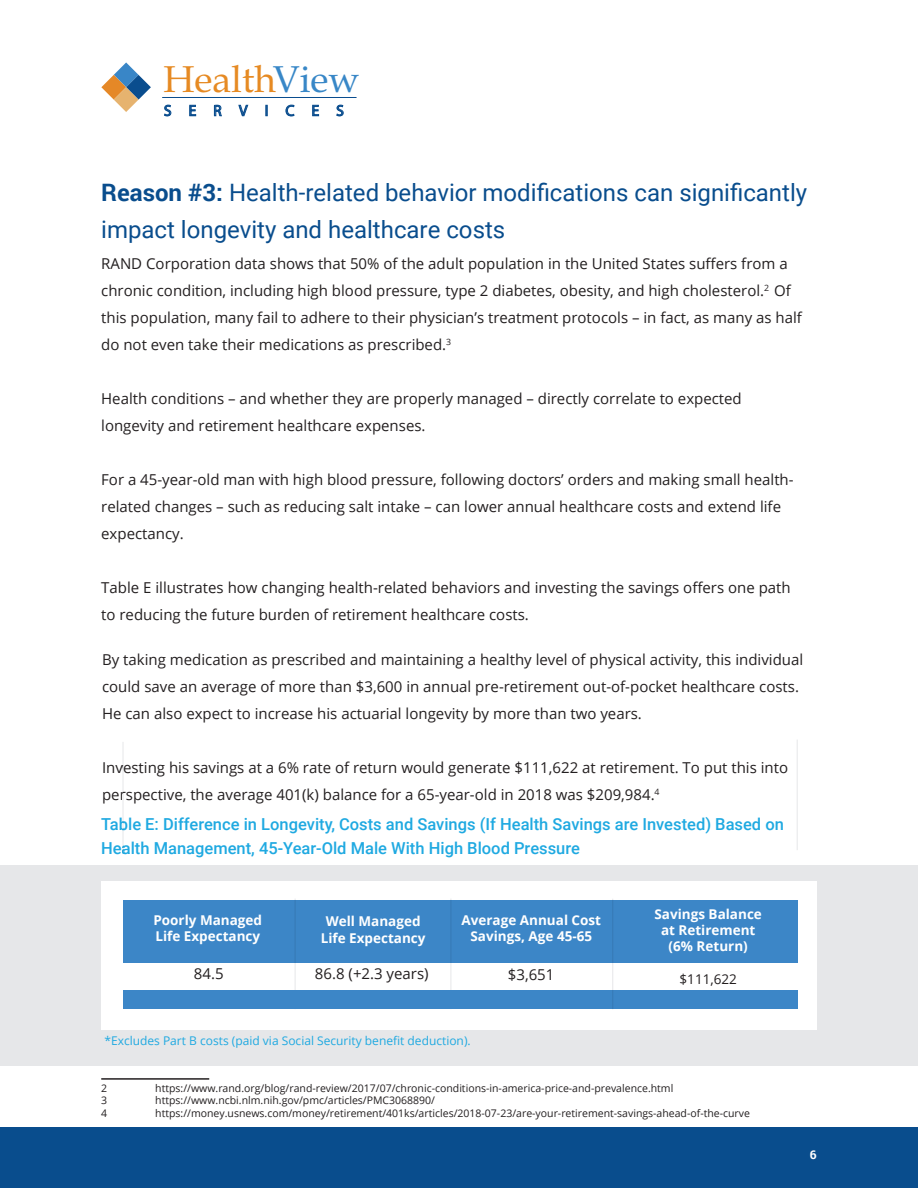
<style>
.page{position:relative;width:918px;height:1188px;background:#fff}
.page>*{position:absolute;margin:0;border:0;box-sizing:border-box;transform-origin:0 0}
.t1{font:37.35px "Book Antiqua";color:#e68a23}
.t2{font:24px/37.5px "Roboto";color:#094d8d}
.t3{font:500 16.5px/24px "Roboto";color:#1fa9e1}
.t4{font:200 15.6px "Avenir Next";letter-spacing:1.095em;color:#0a4d8e}
.t5{font:15px/27px "Open Sans";color:#231f20}
.t6{font:700 13.5px "Open Sans";color:#fff}
.t7{font:13.5px "Open Sans";color:#231f20}
.t8{font:12px "Open Sans";color:#1fa9e1}
.t9{font:700 12px "Roboto";color:#fff}
.t10{font:10.5px "Open Sans";color:#231f20}
.s1{color:#3887c7}
.s2{font-weight:700}
</style>
<div class="page">
<svg style="left:101px;top:62px;width:50px;height:50px"></svg>
<hr style="left:162px;top:97px;width:194px;height:1px;background:#0a4d8e">
<svg style="left:164px;top:105px;width:7px;height:11px"></svg>
<svg style="left:189px;top:105px;width:7px;height:11px"></svg>
<svg style="left:214px;top:105px;width:8px;height:11px"></svg>
<svg style="left:239px;top:105px;width:9px;height:12px"></svg>
<svg style="left:286px;top:105px;width:8px;height:11px"></svg>
<svg style="left:312px;top:105px;width:7px;height:11px"></svg>
<svg style="left:336px;top:105px;width:8px;height:11px"></svg>
<div style="left:0;top:1127px;width:918px;height:61px;background:#094d8d"></div>
<hr style="left:101px;top:1078px;width:108px;height:2px;background:#231f20">
<div style="left:0;top:866px;width:918px;height:200px;background:#e6e7e9"></div>
<div style="left:101px;top:881px;width:716px;height:149px;background:#fff"></div>
<div style="left:123px;top:900px;width:675px;height:63px;background:#3c86c7"></div>
<hr style="left:123px;top:742px;width:1px;height:110px;background:#e6e7e9">
<hr style="left:295px;top:899px;width:1px;height:110px;background:#e6e7e9">
<hr style="left:451px;top:899px;width:1px;height:110px;background:#e6e7e9">
<hr style="left:797px;top:740px;width:1px;height:110px;background:#e6e7e9">
<div style="left:123px;top:991px;width:675px;height:18px;background:#3c86c7"></div>
<hr style="left:612px;top:899px;width:1px;height:110px;background:#e6e7e9">
<h1 class="t1" style="left:163px;top:53px;width:198px">Health<span class="s1">View</span></h1>
<p class="t4" style="left:164px;top:101px;width:181px">SERVICES</p>
<p class="t2" style="left:101px;top:172px;width:708px"><span class="s2">Reason #3:</span> Health-related behavior modifications can significantly impact longevity and healthcare costs</p>
<p class="t5" style="left:101px;top:250px;width:702px">RAND Corporation data shows that 50% of the adult population in the United States suffers from a chronic condition, including high blood pressure, type 2 diabetes, obesity, and high cholesterol.<sup>2</sup><sup>1</sup>Of this population, many fail to adhere to their physician’s treatment protocols – in fact, as many as half do not even take their medications as prescribed.<sup>3</sup><sup>2</sup></p>
<p class="t5" style="left:101px;top:385px;width:642px">Health conditions – and whether they are properly managed – directly correlate to expected longevity and retirement healthcare expenses.</p>
<p class="t5" style="left:101px;top:466px;width:694px">For a 45-year-old man with high blood pressure, following doctors’ orders and making small health&shy;related changes – such as reducing salt intake – can lower annual healthcare costs and extend life expectancy.</p>
<p class="t5" style="left:101px;top:574px;width:691px">Table E illustrates how changing health-related behaviors and investing the savings offers one path to reducing the future burden of retirement healthcare costs.</p>
<p class="t5" style="left:102px;top:646px;width:703px">By taking medication as prescribed and maintaining a healthy level of physical activity, this individual could save an average of more than $3,600 in annual pre-retirement out-of-pocket healthcare costs.<br>He can also expect to increase his actuarial longevity by more than two years.</p>
<p class="t5" style="left:102px;top:754px;width:688px">Investing his savings at a 6% rate of return would generate $111,622 at retirement. To put this into perspective, the average 401(k) balance for a 65-year-old in 2018 was $209,984.<sup>4</sup></p>
<p class="t3" style="left:101px;top:812px;width:684px">Table E: Difference in Longevity, Costs and Savings (If Health Savings are Invested) Based on<br>Health Management, 45-Year-Old Male With High Blood Pressure</p>
<p class="t6" style="left:153px;top:911px;width:110px">Poorly Managed</p>
<p class="t6" style="left:155px;top:927px;width:106px">Life Expectancy</p>
<p class="t6" style="left:326px;top:912px;width:96px">Well Managed</p>
<p class="t6" style="left:321px;top:928px;width:106px">Life Expectancy</p>
<p class="t6" style="left:462px;top:911px;width:141px">Average Annual Cost</p>
<p class="t6" style="left:471px;top:927px;width:123px">Savings, Age 45-65</p>
<p class="t5" style="left:194px;top:960px;width:31px">84.5</p>
<p class="t5" style="left:315px;top:960px;width:115px">86.8 (+2.3 years)</p>
<p class="t5" style="left:508px;top:961px;width:48px">$3,651</p>
<p class="t8" style="left:104px;top:1033px;width:368px">*Excludes Part B costs (paid via Social Security benefit deduction).</p>
<p class="t6" style="left:655px;top:905px;width:109px">Savings Balance</p>
<p class="t6" style="left:661px;top:921px;width:96px">at Retirement</p>
<p class="t6" style="left:669px;top:937px;width:81px">(6% Return)</p>
<p class="t7" style="left:680px;top:970px;width:59px">$111,622</p>
<p class="t10" style="left:101px;top:1081px;width:8px">2</p>
<p class="t10" style="left:155px;top:1081px;width:520px">https://www.rand.org/blog/rand-review/2017/07/chronic-conditions-in-america-price-and-prevalence.html</p>
<p class="t10" style="left:101px;top:1093px;width:8px">3</p>
<p class="t10" style="left:155px;top:1093px;width:281px">https://www.ncbi.nlm.nih.gov/pmc/articles/PMC3068890/</p>
<p class="t10" style="left:101px;top:1106px;width:8px">4</p>
<p class="t10" style="left:155px;top:1106px;width:596px">https://money.usnews.com/money/retirement/401ks/articles/2018-07-23/are-your-retirement-savings-ahead-of-the-curve</p>
<p class="t9" style="left:810px;top:1146px;width:8px">6</p>
</div>
